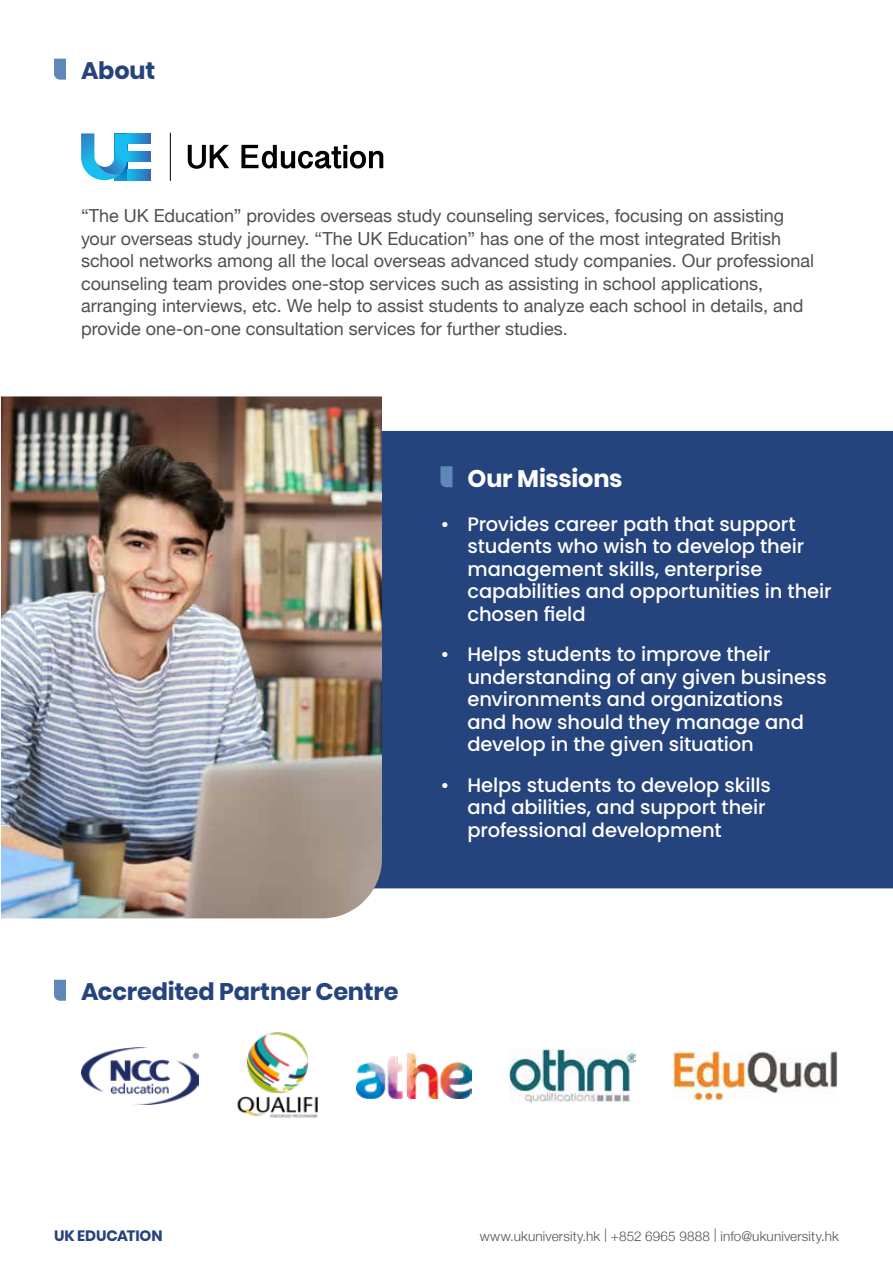
<style>
.page{position:relative;width:893px;height:1263px;background:#fff}
.page>*{position:absolute;margin:0;border:0;box-sizing:border-box;transform-origin:0 0}
.t1{font:700 24px "Poppins";letter-spacing:-.01em;color:#25437c}
.t2{font:700 24px "Poppins";letter-spacing:-.01em;color:#fff}
.t3{font:500 19.5px/22.5px "Poppins";letter-spacing:-.005em;color:#fff}
.t4{font:18px/22.5px "Helvetica Neue";color:#505050}
.t5{font:700 15px "Poppins";letter-spacing:-.01em;color:#25437c}
.t6{font:300 13.5px "Helvetica Neue";letter-spacing:.01em;color:#505050}
</style>
<div class="page">
<svg style="left:128px;top:133px;width:22px;height:11px"></svg>
<svg style="left:128px;top:152px;width:22px;height:10px"></svg>
<svg style="left:128px;top:170px;width:22px;height:10px"></svg>
<svg style="left:81px;top:133px;width:47px;height:47px"></svg>
<svg style="left:188px;top:145px;width:41px;height:24px"></svg>
<svg style="left:241px;top:145px;width:142px;height:24px"></svg>
<hr style="left:170px;top:133px;width:1px;height:48px;background:#010101">
<div style="left:382px;top:431px;width:511px;height:457px;background:#25437c"></div>
<svg style="left:54px;top:59px;width:12px;height:21px"></svg>
<svg style="left:54px;top:980px;width:12px;height:21px"></svg>
<svg style="left:440px;top:466px;width:12px;height:21px"></svg>
<img style="left:1px;top:396px;width:381px;height:522px">
<img style="left:357px;top:1053px;width:114px;height:45px">
<img style="left:674px;top:1051px;width:163px;height:49px">
<img style="left:81px;top:1047px;width:118px;height:57px">
<img style="left:510px;top:1049px;width:125px;height:53px">
<img style="left:237px;top:1032px;width:81px;height:86px">
<h1 class="t1" style="left:81px;top:57px;width:76px">About</h1>
<p class="t4" style="left:81px;top:206px;width:735px">“The UK Education” provides overseas study counseling services, focusing on assisting your overseas study journey. “The UK Education” has one of the most integrated British school networks among all the local overseas advanced study companies. Our professional counseling team provides one-stop services such as assisting in school applications, arranging interviews, etc. We help to assist students to analyze each school in details, and provide one-on-one consultation services for further studies.</p>
<h1 class="t2" style="left:467px;top:464px;width:157px">Our Missions</h1>
<p class="t3" style="left:467px;top:513px;width:366px;text-indent:-27px">• Provides career path that support students who wish to develop their management skills, enterprise capabilities and opportunities in their chosen field</p>
<p class="t3" style="left:467px;top:643px;width:361px;text-indent:-27px">• Helps students to improve their understanding of any given business environments and organizations and how should they manage and develop in the given situation</p>
<p class="t3" style="left:467px;top:774px;width:305px;text-indent:-27px">• Helps students to develop skills and abilities, and support their professional development</p>
<h1 class="t1" style="left:81px;top:978px;width:319px">Accredited Partner Centre</h1>
<p class="t5" style="left:54px;top:1227px;width:110px">UK EDUCATION</p>
<p class="t6" style="left:480px;top:1225px;width:361px">www.ukuniversity.hk | +852 6965 9888 | info@ukuniversity.hk</p>
</div>
